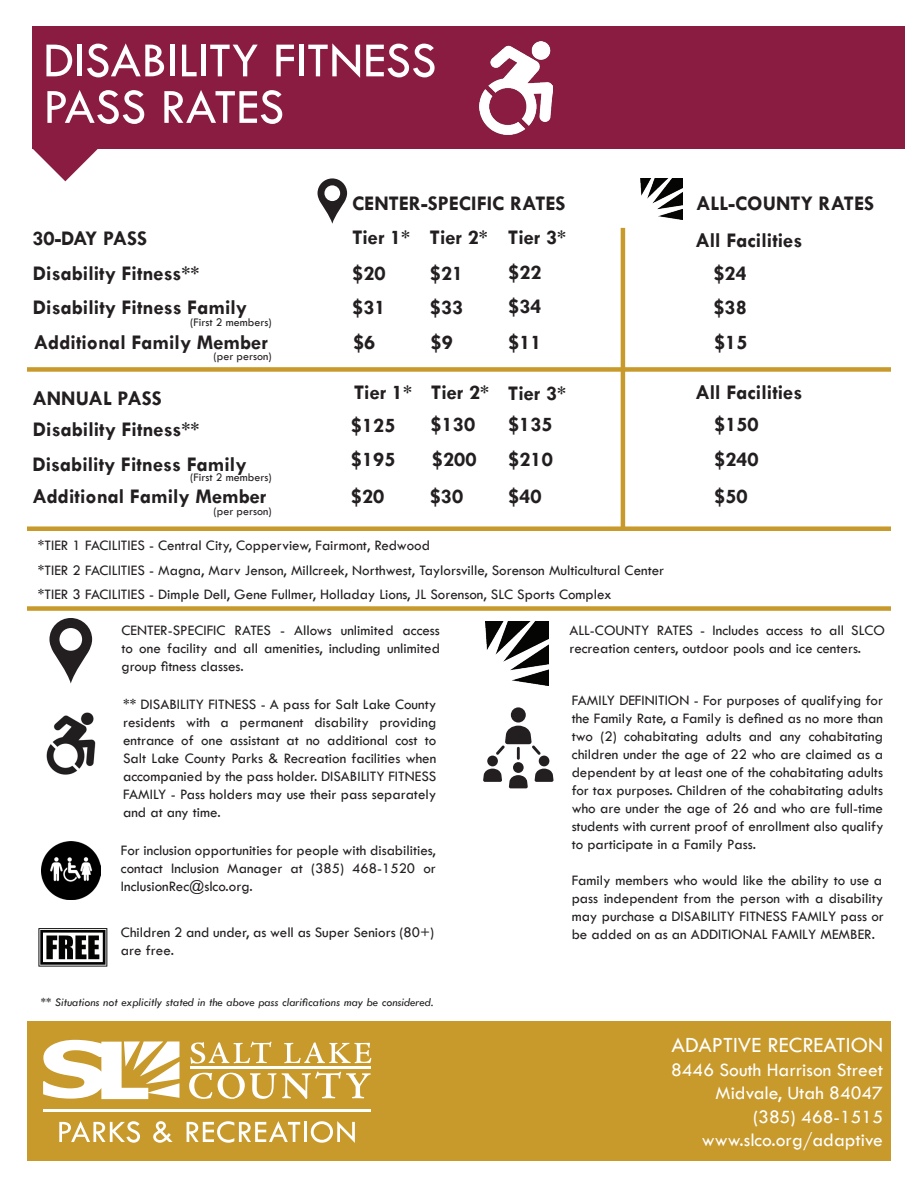
<style>
.page{position:relative;width:918px;height:1188px;background:#fff}
.page>*{position:absolute;margin:0;border:0;box-sizing:border-box;transform-origin:0 0}
.Paragraph_Style_2{font:51px/46.5px "Tw Cen";color:#fff}
.t1{font:22.5px "Tw Cen";color:#fff}
.Paragraph_Style_3{font:700 21px "Tw Cen";color:#231f20}
.Paragraph_Style_3-2{font:700 21px "Tw Cen";letter-spacing:-.035em;color:#231f20}
.t2{font:19.5px/23.4px "Tw Cen";color:#fff;text-align:right}
.t3{font:15px/18px "Tw Cen";color:#231f20;text-align:justify}
.t4{font:italic 12px "Tw Cen";color:#231f20}
.t5{font:12px "Tw Cen";color:#231f20}
</style>
<div class="page">
<div style="left:27px;top:1022px;width:864px;height:139px;background:#c8992b"></div>
<svg style="left:33px;top:149px;width:65px;height:32px"></svg>
<div style="left:32px;top:26px;width:873px;height:123px;background:#8b1c41"></div>
<svg style="left:190px;top:1041px;width:82px;height:23px"></svg>
<svg style="left:284px;top:1042px;width:87px;height:21px"></svg>
<svg style="left:189px;top:1073px;width:23px;height:26px"></svg>
<svg style="left:218px;top:1072px;width:153px;height:27px"></svg>
<svg style="left:43px;top:1040px;width:136px;height:59px"></svg>
<hr style="left:190px;top:1067px;width:181px;height:2px;background:#fff">
<hr style="left:43px;top:1110px;width:328px;height:2px;background:#fff">
<svg style="left:59px;top:1121px;width:81px;height:22px"></svg>
<svg style="left:153px;top:1121px;width:20px;height:22px"></svg>
<svg style="left:187px;top:1121px;width:113px;height:22px"></svg>
<hr style="left:304px;top:1122px;width:2px;height:20px;background:#fff">
<svg style="left:311px;top:1121px;width:44px;height:22px"></svg>
<img style="left:640px;top:178px;width:43px;height:41px">
<svg style="left:318px;top:178px;width:29px;height:46px"></svg>
<hr style="left:621px;top:228px;width:4px;height:299px;background:#c8992b">
<div style="left:27px;top:367px;width:864px;height:5px;background:#c8992b"></div>
<div style="left:27px;top:526px;width:864px;height:5px;background:#c8992b"></div>
<img style="left:486px;top:622px;width:62px;height:63px">
<svg style="left:49px;top:618px;width:43px;height:66px"></svg>
<img style="left:42px;top:841px;width:58px;height:59px">
<svg style="left:38px;top:928px;width:69px;height:39px"></svg>
<svg style="left:483px;top:707px;width:71px;height:81px"></svg>
<div style="left:27px;top:606px;width:864px;height:5px;background:#c8992b"></div>
<img style="left:480px;top:41px;width:72px;height:93px">
<img style="left:46px;top:712px;width:50px;height:63px">
<p class="Paragraph_Style_2" style="left:43px;top:37px;width:395px">DISABILITY FITNESS<br>PASS RATES</p>
<p class="Paragraph_Style_3" style="left:352px;top:191px;width:215px">CENTER-SPECIFIC RATES</p>
<p class="Paragraph_Style_3" style="left:696px;top:191px;width:179px">ALL-COUNTY RATES</p>
<p class="Paragraph_Style_3" style="left:508px;top:225px;width:59px">Tier 3*</p>
<p class="Paragraph_Style_3" style="left:695px;top:227px;width:108px">All Facilities</p>
<p class="Paragraph_Style_3" style="left:352px;top:225px;width:59px">Tier 1*</p>
<p class="Paragraph_Style_3" style="left:352px;top:261px;width:35px">$20</p>
<p class="Paragraph_Style_3" style="left:352px;top:295px;width:35px">$31</p>
<p class="Paragraph_Style_3" style="left:430px;top:225px;width:59px">Tier 2*</p>
<p class="Paragraph_Style_3" style="left:430px;top:261px;width:35px">$21</p>
<p class="Paragraph_Style_3" style="left:430px;top:295px;width:35px">$33</p>
<p class="Paragraph_Style_3-2" style="left:32px;top:225px;width:116px">30-DAY PASS</p>
<p class="Paragraph_Style_3" style="left:508px;top:260px;width:35px">$22</p>
<p class="Paragraph_Style_3" style="left:508px;top:294px;width:35px">$34</p>
<p class="Paragraph_Style_3" style="left:508px;top:330px;width:35px">$11</p>
<p class="Paragraph_Style_3" style="left:33px;top:261px;width:168px">Disability Fitness**</p>
<p class="Paragraph_Style_3" style="left:713px;top:261px;width:35px">$24</p>
<p class="Paragraph_Style_3" style="left:33px;top:295px;width:216px">Disability Fitness Family</p>
<p class="Paragraph_Style_3" style="left:713px;top:295px;width:35px">$38</p>
<p class="t5" style="left:190px;top:315px;width:83px">(First 2 members)</p>
<p class="Paragraph_Style_3" style="left:34px;top:330px;width:236px">Additional Family Member</p>
<p class="Paragraph_Style_3" style="left:353px;top:330px;width:24px">$6</p>
<p class="Paragraph_Style_3" style="left:431px;top:330px;width:24px">$9</p>
<p class="Paragraph_Style_3" style="left:714px;top:330px;width:35px">$15</p>
<p class="t5" style="left:213px;top:349px;width:60px">(per person)</p>
<p class="Paragraph_Style_3" style="left:32px;top:386px;width:131px">ANNUAL PASS</p>
<p class="Paragraph_Style_3" style="left:354px;top:380px;width:59px">Tier 1*</p>
<p class="Paragraph_Style_3" style="left:431px;top:380px;width:59px">Tier 2*</p>
<p class="Paragraph_Style_3" style="left:508px;top:380px;width:59px">Tier 3*</p>
<p class="Paragraph_Style_3" style="left:695px;top:380px;width:108px">All Facilities</p>
<p class="Paragraph_Style_3" style="left:33px;top:417px;width:168px">Disability Fitness**</p>
<p class="Paragraph_Style_3" style="left:351px;top:413px;width:46px">$125</p>
<p class="Paragraph_Style_3" style="left:431px;top:412px;width:46px">$130</p>
<p class="Paragraph_Style_3" style="left:508px;top:412px;width:46px">$135</p>
<p class="Paragraph_Style_3" style="left:714px;top:412px;width:46px">$150</p>
<p class="Paragraph_Style_3" style="left:32px;top:451px;width:216px">Disability Fitness Family</p>
<p class="Paragraph_Style_3" style="left:351px;top:447px;width:46px">$195</p>
<p class="Paragraph_Style_3" style="left:432px;top:447px;width:46px">$200</p>
<p class="Paragraph_Style_3" style="left:508px;top:447px;width:46px">$210</p>
<p class="Paragraph_Style_3" style="left:714px;top:447px;width:46px">$240</p>
<p class="t5" style="left:190px;top:470px;width:83px">(First 2 members)</p>
<p class="Paragraph_Style_3" style="left:32px;top:484px;width:236px">Additional Family Member</p>
<p class="Paragraph_Style_3" style="left:351px;top:483px;width:35px">$20</p>
<p class="Paragraph_Style_3" style="left:430px;top:483px;width:35px">$30</p>
<p class="Paragraph_Style_3" style="left:508px;top:483px;width:35px">$40</p>
<p class="t3" style="left:38px;top:537px;width:393px">*TIER 1 FACILITIES - Central City, Copperview, Fairmont, Redwood</p>
<p class="t3" style="left:38px;top:561px;width:628px">*TIER 2 FACILITIES - Magna, Marv Jenson, Millcreek, Northwest, Taylorsville, Sorenson Multicultural Center</p>
<p class="t5" style="left:213px;top:504px;width:60px">(per person)</p>
<p class="t3" style="left:38px;top:585px;width:575px">*TIER 3 FACILITIES - Dimple Dell, Gene Fullmer, Holladay Lions, JL Sorenson, SLC Sports Complex</p>
<p class="Paragraph_Style_3" style="left:714px;top:483px;width:35px">$50</p>
<p class="t3" style="left:122px;top:621px;width:320px">CENTER-SPECIFIC RATES - Allows unlimited access to one facility and all amenities, including unlimited group fitness classes.</p>
<p class="t3" style="left:123px;top:695px;width:315px">** DISABILITY FITNESS - A pass for Salt Lake County residents with a permanent disability providing entrance of one assistant at no additional cost to Salt Lake County Parks &amp; Recreation facilities when accompanied by the pass holder. DISABILITY FITNESS FAMILY - Pass holders may use their pass separately and at any time.</p>
<p class="t3" style="left:121px;top:841px;width:316px">For inclusion opportunities for people with disabilities, contact Inclusion Manager at (385) 468-1520 or InclusionRec@slco.org.</p>
<p class="t3" style="left:121px;top:923px;width:315px">Children 2 and under, as well as Super Seniors (80+)</p>
<p class="t3" style="left:121px;top:941px;width:55px">are free.</p>
<p class="t4" style="left:41px;top:995px;width:394px">** Situations not explicitly stated in the above pass clarifications may be considered.</p>
<p class="t3" style="left:569px;top:621px;width:317px">ALL-COUNTY RATES - Includes access to all SLCO recreation centers, outdoor pools and ice centers.</p>
<p class="t3" style="left:572px;top:691px;width:313px">FAMILY DEFINITION - For purposes of qualifying for the Family Rate, a Family is defined as no more than two (2) cohabitating adults and any cohabitating children under the age of 22 who are claimed as a dependent by at least one of the cohabitating adults for tax purposes. Children of the cohabitating adults who are under the age of 26 and who are full-time students with current proof of enrollment also qualify to participate in a Family Pass.</p>
<p class="t3" style="left:572px;top:871px;width:314px">Family members who would like the ability to use a pass independent from the person with a disability may purchase a DISABILITY FITNESS FAMILY pass or be added on as an ADDITIONAL FAMILY MEMBER.</p>
<p class="t1" style="left:672px;top:1032px;width:213px">ADAPTIVE RECREATION</p>
<p class="t2" style="left:671px;top:1058px;width:213px">8446 South Harrison Street</p>
<p class="t2" style="left:716px;top:1081px;width:169px">Midvale, Utah 84047 (385) 468-1515</p>
<p class="t2" style="left:702px;top:1128px;width:183px">www.slco.org/adaptive</p>
</div>
